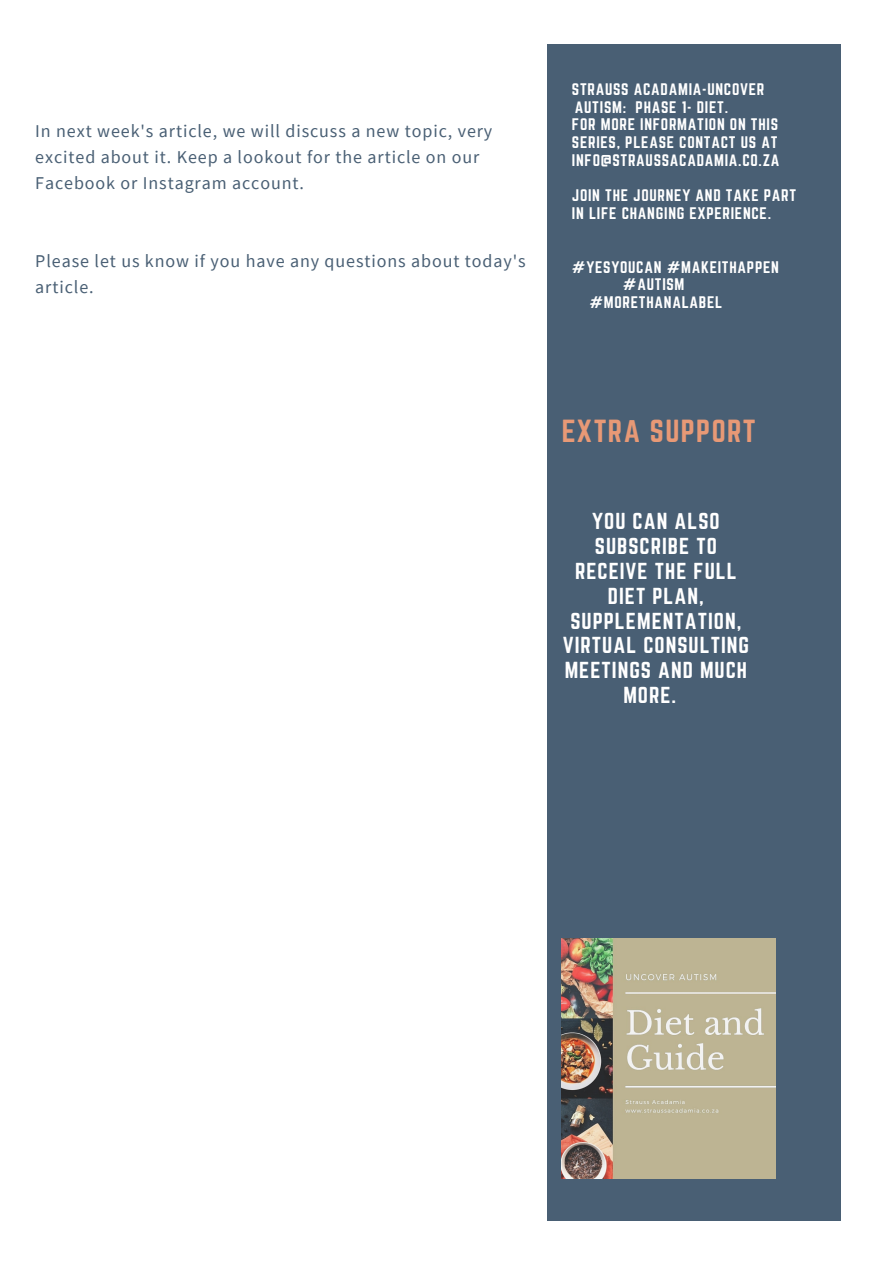
<style>
.page{position:relative;width:894px;height:1264px;background:#fff}
.page>*{position:absolute;margin:0;border:0;box-sizing:border-box;transform-origin:0 0}
.t1{font:28.05px "Norwester";letter-spacing:.05em;color:#e89976}
.t2{font:20.25px "Norwester";letter-spacing:.05em;color:#fff}
.t3{font:18px/26.1px "Source Sans Pro";letter-spacing:.05em;color:#495f74}
.t4{font:14.7px/17.7px "Norwester";letter-spacing:.05em;color:#fff}
</style>
<div class="page">
<div style="left:547px;top:45px;width:292px;height:1175px;background:#495f74"></div>
<img style="left:561px;top:938px;width:214px;height:240px">
<p class="t3" style="left:35px;top:117px;width:458px">In next week's article, we will discuss a new topic, very excited about it. Keep a lookout for the article on our<br>Facebook or Instagram account.</p>
<p class="t3" style="left:35px;top:248px;width:491px">Please let us know if you have any questions about today's article.</p>
<p class="t4" style="left:571px;top:81px;width:209px">STRAUSS ACADAMIA-UNCOVER<br>AUTISM: PHASE 1- DIET.<br>FOR MORE INFORMATION ON THIS<br>SERIES, PLEASE CONTACT US AT<br>INFO@STRAUSSACADAMIA.CO.ZA</p>
<p class="t4" style="left:571px;top:187px;width:226px">JOIN THE JOURNEY AND TAKE PART<br>IN LIFE CHANGING EXPERIENCE.</p>
<p class="t4" style="left:571px;top:258px;width:208px">#YESYOUCAN #MAKEITHAPPEN</p>
<p class="t4" style="left:622px;top:276px;width:63px">#AUTISM</p>
<p class="t4" style="left:589px;top:294px;width:134px">#MORETHANALABEL</p>
<h1 class="t1" style="left:561px;top:417px;width:195px">EXTRA SUPPORT</h1>
<h2 class="t2" style="left:592px;top:511px;width:129px">YOU CAN ALSO</h2>
<h2 class="t2" style="left:594px;top:536px;width:123px">SUBSCRIBE TO</h2>
<h2 class="t2" style="left:575px;top:561px;width:163px">RECEIVE THE FULL</h2>
<h2 class="t2" style="left:607px;top:586px;width:97px">DIET PLAN,</h2>
<h2 class="t2" style="left:570px;top:611px;width:172px">SUPPLEMENTATION,</h2>
<h2 class="t2" style="left:562px;top:635px;width:188px">VIRTUAL CONSULTING</h2>
<h2 class="t2" style="left:564px;top:660px;width:184px">MEETINGS AND MUCH</h2>
<h2 class="t2" style="left:623px;top:685px;width:54px">MORE.</h2>
</div>
